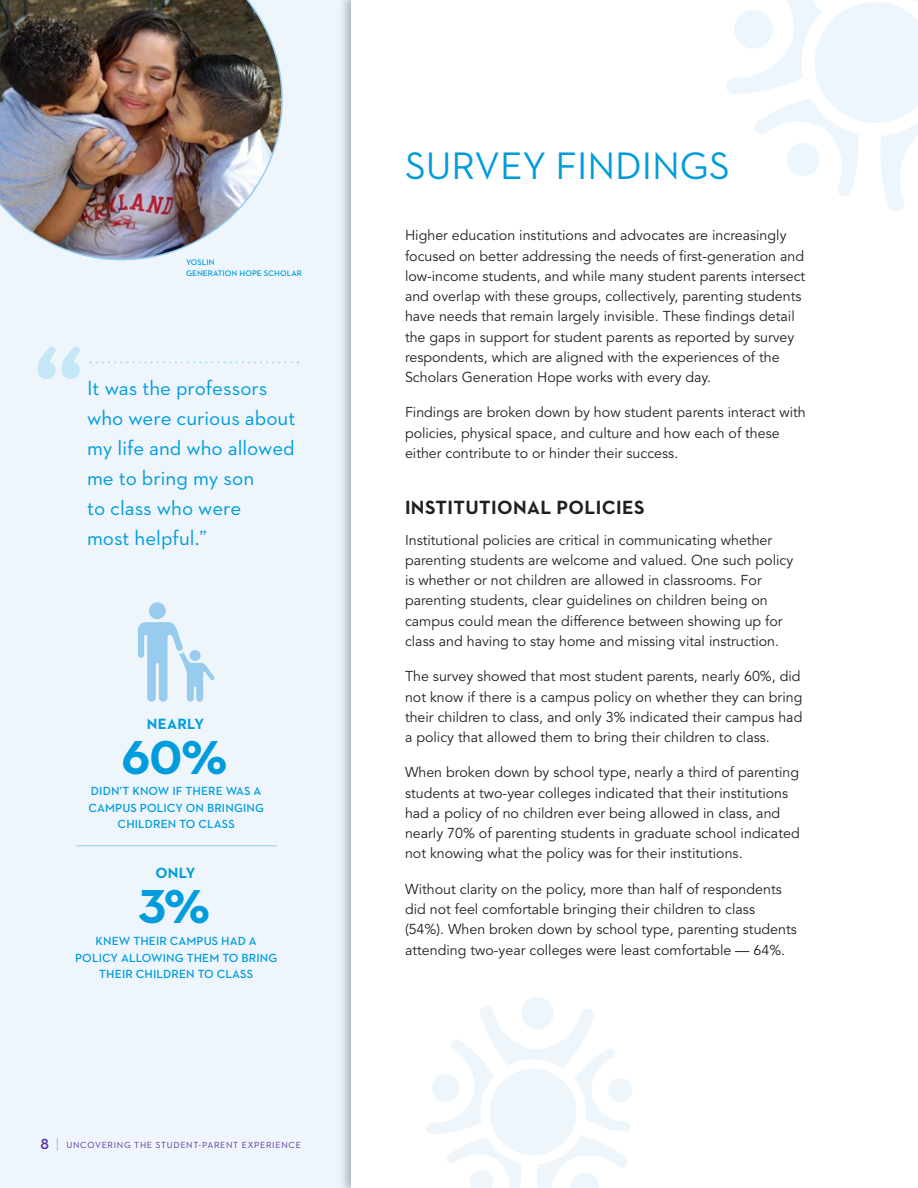
<style>
.page{position:relative;width:918px;height:1188px;background:#fff}
.page>*{position:absolute;margin:0;border:0;box-sizing:border-box;transform-origin:0 0}
.t1{font:210px "Cambay Devanagari";color:#009cdc}
.t2{font:700 48.45px "Neutraface 2 Text";color:#009cdc}
.t3{font:39px "Neutraface 2 Text";color:#009cdc}
.t4{font:21px/30px "Neutraface 2 Text";color:#009cdc}
.t5{font:700 19.5px "Neutraface 2 Text";letter-spacing:.02em;color:#231f20}
.t6{font:700 15.15px "Neutraface 2 Text";letter-spacing:.02em;color:#009cdc}
.t7{font:14.25px/20.2px "Avenir LT Std";color:#231f20}
.t8{font:600 12px/16.5px "Neutraface 2 Text";letter-spacing:.01em;color:#009cdc;text-align:center}
.t9{font:9px "Neutraface 2 Text";letter-spacing:.08em;color:#552b9d}
.t10{font:600 8.25px/11.2px "Neutraface 2 Text";letter-spacing:.01em;color:#009cdc}
.s1{font-weight:600;font-size:15px}
.s2{font-size:15px;color:#bfa7d8}
</style>
<div class="page">
<div style="left:0;top:0;width:378px;height:1188px;background:#eef6fc"></div>
<div style="left:338px;top:0;width:580px;height:1188px;background:#231f20;opacity:.3"></div>
<div style="left:351px;top:0;width:567px;height:1188px;background:#fff"></div>
<svg style="left:90px;top:361px;width:208px;height:2px"></svg>
<img style="left:0;top:0;width:283px;height:260px">
<hr style="left:76px;top:845px;width:201px;height:1px;background:#98ccee">
<div style="left:149px;top:602px;width:17px;height:17px;background:#98ccee;border-radius:50%"></div>
<svg style="left:138px;top:622px;width:77px;height:80px"></svg>
<svg style="left:726px;top:0;width:192px;height:212px"></svg>
<svg style="left:426px;top:997px;width:206px;height:191px"></svg>
<p class="t10" style="left:186px;top:256px;width:117px">YOSLIN<br>GENERATION HOPE SCHOLAR</p>
<h1 class="t1" style="left:29px;top:300px;width:66px">“</h1>
<h3 class="t4" style="left:87px;top:372px;width:210px">It was the professors who were curious about my life and who allowed me to bring my son<br>to class who were<br>most helpful.”</h3>
<p class="t6" style="left:147px;top:714px;width:59px">NEARLY</p>
<h2 class="t2" style="left:122px;top:727px;width:107px">60%</h2>
<p class="t8" style="left:89px;top:783px;width:177px">DIDN’T KNOW IF THERE WAS A<br>CAMPUS POLICY ON BRINGING<br>CHILDREN TO CLASS</p>
<p class="t6" style="left:155px;top:863px;width:42px">ONLY</p>
<h2 class="t2" style="left:139px;top:875px;width:72px">3%</h2>
<p class="t8" style="left:75px;top:933px;width:204px">KNEW THEIR CAMPUS HAD A<br>POLICY ALLOWING THEM TO BRING<br>THEIR CHILDREN TO CLASS</p>
<p class="t9" style="left:40px;top:1139px;width:262px"><span class="s1">8</span> <span class="s2">|</span> UNCOVERING THE STUDENT-PARENT EXPERIENCE</p>
<h3 class="t3" style="left:405px;top:141px;width:326px">SURVEY FINDINGS</h3>
<p class="t7" style="left:405px;top:226px;width:402px">Higher education institutions and advocates are increasingly focused on better addressing the needs of first-generation and low-income students, and while many student parents intersect and overlap with these groups, collectively, parenting students have needs that remain largely invisible. These findings detail the gaps in support for student parents as reported by survey respondents, which are aligned with the experiences of the Scholars Generation Hope works with every day.</p>
<p class="t7" style="left:405px;top:403px;width:402px">Findings are broken down by how student parents interact with policies, physical space, and culture and how each of these either contribute to or hinder their success.</p>
<h3 class="t5" style="left:405px;top:495px;width:241px">INSTITUTIONAL POLICIES</h3>
<p class="t7" style="left:405px;top:530px;width:390px">Institutional policies are critical in communicating whether parenting students are welcome and valued. One such policy is whether or not children are allowed in classrooms. For parenting students, clear guidelines on children being on campus could mean the difference between showing up for class and having to stay home and missing vital instruction.</p>
<p class="t7" style="left:405px;top:667px;width:399px">The survey showed that most student parents, nearly 60%, did not know if there is a campus policy on whether they can bring their children to class, and only 3% indicated their campus had a policy that allowed them to bring their children to class.</p>
<p class="t7" style="left:405px;top:763px;width:396px">When broken down by school type, nearly a third of parenting students at two-year colleges indicated that their institutions had a policy of no children ever being allowed in class, and nearly 70% of parenting students in graduate school indicated not knowing what the policy was for their institutions.</p>
<p class="t7" style="left:405px;top:879px;width:393px">Without clarity on the policy, more than half of respondents did not feel comfortable bringing their children to class (54%). When broken down by school type, parenting students attending two-year colleges were least comfortable — 64%.</p>
</div>
